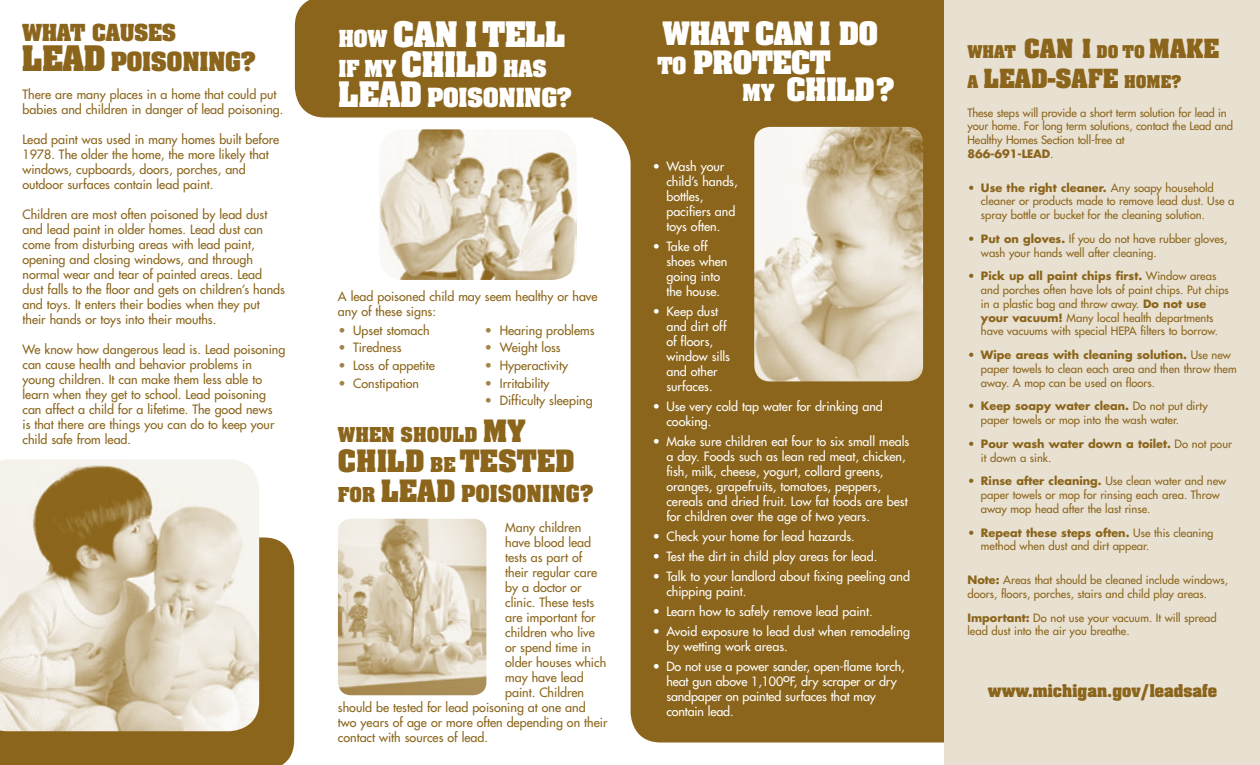
<style>
.page{position:relative;width:1260px;height:765px;background:#fff}
.page>*{position:absolute;margin:0;border:0;box-sizing:border-box;transform-origin:0 0}
.t1{font:700 30px "Aachen";letter-spacing:-.02em;color:#fff}
.t2{font:700 27.5px/28.8px "Aachen";letter-spacing:-.02em;color:#fff}
.t3{font:700 26.25px "Aachen";color:#8b651b}
.t4{font:700 22.5px "Aachen";color:#8b651b}
.t5{font:700 22.5px "Aachen";letter-spacing:-.02em;color:#8b651b}
.t6{font:700 22.5px "Aachen";letter-spacing:-.02em;color:#fff}
.t7{font:700 20px "Aachen";letter-spacing:-.01em;color:#8b651b}
.t8{font:700 20px "Aachen";letter-spacing:-.02em;color:#fff}
.t9{font:700 17.5px "Aachen";color:#8b651b}
.t10{font:700 15px "Aachen";color:#8b651b}
.body__text{font:12.5px/15px "Futura";color:#8b651b}
.body__text-2{font:12.5px/15px "Futura";color:#fff}
.body__text-3{font:11.25px/13.8px "Futura";color:#8b651b}
.body__text-4{font:700 11.25px/13.8px "Futura";color:#8b651b}
.s1{font-size:30px}
.s2{font-size:20px}
.s3{color:#a28449}
.s4{font-size:26.25px}
.s5{font-size:17.5px}
.s6{font-size:22.5px}
.s7{font-size:15px}
.s8{font-weight:400}
.s9{font-weight:700}
</style>
<div class="page">
<div style="left:593px;top:98px;width:74px;height:71px;background:#8b651b"></div>
<div style="left:526px;top:116px;width:105px;height:106px;background:#fff;border-radius:50%"></div>
<div style="left:631px;top:0;width:314px;height:742px;background:#8b651b"></div>
<div style="left:295px;top:0;width:410px;height:118px;background:#8b651b"></div>
<div style="left:0;top:538px;width:294px;height:227px;background:#8b651b"></div>
<img style="left:0;top:459px;width:259px;height:272px">
<img style="left:338px;top:519px;width:148px;height:176px">
<img style="left:754px;top:127px;width:169px;height:254px">
<img style="left:379px;top:129px;width:198px;height:151px">
<div style="left:945px;top:0;width:315px;height:765px;background:#e8e0d1"></div>
<p class="t7" style="left:22px;top:18px;width:155px">WHAT CAUSES</p>
<p class="t5" style="left:22px;top:45px;width:235px"><span class="s1">LEAD</span> POISONING?</p>
<p class="body__text" style="left:22px;top:87px;width:262px">There are many places in a home that could put babies and children in danger of lead poisoning.</p>
<p class="body__text" style="left:22px;top:132px;width:258px">Lead paint was used in many homes built before 1978. The older the home, the more likely that windows, cupboards, doors, porches, and outdoor surfaces contain lead paint.</p>
<p class="body__text" style="left:22px;top:207px;width:264px">Children are most often poisoned by lead dust and lead paint in older homes. Lead dust can come from disturbing areas with lead paint, opening and closing windows, and through normal wear and tear of painted areas. Lead dust falls to the floor and gets on children’s hands and toys. It enters their bodies when they put their hands or toys into their mouths.</p>
<p class="body__text" style="left:22px;top:342px;width:264px">We know how dangerous lead is. Lead poisoning can cause health and behavior problems in young children. It can make them less able to learn when they get to school. Lead poisoning can affect a child for a lifetime. The good news<br>is that there are things you can do to keep your child safe from lead.</p>
<p class="t1" style="left:339px;top:13px;width:228px"><span class="s2">HOW</span> CAN I TELL</p>
<p class="t8" style="left:339px;top:54px;width:210px">IF MY <span class="s1">CHILD</span> HAS</p>
<p class="t6" style="left:339px;top:81px;width:235px"><span class="s1">LEAD</span> POISONING?</p>
<p class="body__text" style="left:338px;top:289px;width:261px">A lead poisoned child may seem healthy or have any of these signs:</p>
<p class="body__text" style="left:339px;top:323px;width:93px"><span class="s3">•</span> Upset stomach</p>
<p class="body__text" style="left:485px;top:323px;width:111px"><span class="s3">•</span> Hearing problems</p>
<p class="body__text" style="left:339px;top:340px;width:65px"><span class="s3">•</span> Tiredness</p>
<p class="body__text" style="left:485px;top:340px;width:77px"><span class="s3">•</span> Weight loss</p>
<p class="body__text" style="left:339px;top:358px;width:98px"><span class="s3">•</span> Loss of appetite</p>
<p class="body__text" style="left:485px;top:358px;width:85px"><span class="s3">•</span> Hyperactivity</p>
<p class="body__text" style="left:339px;top:376px;width:82px"><span class="s3">•</span> Constipation</p>
<p class="body__text" style="left:485px;top:376px;width:66px"><span class="s3">•</span> Irritability</p>
<p class="body__text" style="left:485px;top:393px;width:109px"><span class="s3">•</span> Difficulty sleeping</p>
<p class="t9" style="left:338px;top:422px;width:190px">WHEN SHOULD <span class="s4">MY</span></p>
<p class="t3" style="left:338px;top:442px;width:238px">CHILD <span class="s5">BE</span> TESTED</p>
<p class="t7" style="left:338px;top:479px;width:257px"><span class="s5">FOR</span> <span class="s4">LEAD</span> POISONING?</p>
<p class="body__text" style="left:505px;top:520px;width:78px">Many children</p>
<p class="body__text" style="left:505px;top:535px;width:88px">have blood lead</p>
<p class="body__text" style="left:505px;top:550px;width:79px">tests as part of</p>
<p class="body__text" style="left:505px;top:565px;width:94px">their regular care</p>
<p class="body__text" style="left:505px;top:580px;width:78px">by a doctor or</p>
<p class="body__text" style="left:505px;top:595px;width:91px">clinic. These tests</p>
<p class="body__text" style="left:505px;top:610px;width:92px">are important for</p>
<p class="body__text" style="left:505px;top:625px;width:91px">children who live</p>
<p class="body__text" style="left:505px;top:640px;width:87px">or spend time in</p>
<p class="body__text" style="left:505px;top:655px;width:103px">older houses which</p>
<p class="body__text" style="left:505px;top:670px;width:80px">may have lead</p>
<p class="body__text" style="left:505px;top:685px;width:80px">paint. Children</p>
<p class="body__text" style="left:338px;top:700px;width:249px">should be tested for lead poisoning at one and</p>
<p class="body__text" style="left:338px;top:715px;width:271px">two years of age or more often depending on their</p>
<p class="body__text" style="left:338px;top:730px;width:152px">contact with sources of lead.</p>
<p class="t2" style="left:657px;top:18px;width:222px">WHAT CAN I DO<br><span class="s2">TO</span> PROTECT</p>
<p class="t2" style="left:742px;top:75px;width:154px"><span class="s2">MY</span> CHILD?</p>
<p class="body__text-2" style="left:666px;top:159px;width:73px;text-indent:-13px">• Wash your child’s hands, bottles, pacifiers and toys often.</p>
<p class="body__text-2" style="left:666px;top:239px;width:63px;text-indent:-13px">• Take off shoes when going into the house.</p>
<p class="body__text-2" style="left:666px;top:304px;width:65px;text-indent:-13px">• Keep dust and dirt off of floors, window sills and other surfaces.</p>
<p class="body__text-2" style="left:666px;top:399px;width:218px;text-indent:-13px">• Use very cold tap water for drinking and cooking.</p>
<p class="body__text-2" style="left:666px;top:434px;width:244px;text-indent:-13px">• Make sure children eat four to six small meals a day. Foods such as lean red meat, chicken, fish, milk, cheese, yogurt, collard greens, oranges, grapefruits, tomatoes, peppers, cereals and dried fruit. Low fat foods are best for children over the age of two years.</p>
<p class="body__text-2" style="left:653px;top:529px;width:203px">• Check your home for lead hazards.</p>
<p class="body__text-2" style="left:653px;top:549px;width:226px">• Test the dirt in child play areas for lead.</p>
<p class="body__text-2" style="left:666px;top:569px;width:245px;text-indent:-13px">• Talk to your landlord about fixing peeling and chipping paint.</p>
<p class="body__text-2" style="left:653px;top:604px;width:221px">• Learn how to safely remove lead paint.</p>
<p class="body__text-2" style="left:666px;top:624px;width:245px;text-indent:-13px">• Avoid exposure to lead dust when remodeling by wetting work areas.</p>
<p class="body__text-2" style="left:666px;top:659px;width:240px;text-indent:-13px">• Do not use a power sander, open-flame torch, heat gun above 1,100oF, dry scraper or dry sandpaper on painted surfaces that may contain lead.</p>
<p class="t10" style="left:967px;top:41px;width:253px">WHAT <span class="s6">CAN I</span> DO TO <span class="s6">MAKE</span></p>
<p class="t4" style="left:967px;top:63px;width:216px"><span class="s7">A</span> LEAD-SAFE <span class="s7">HOME?</span></p>
<p class="body__text-3" style="left:967px;top:106px;width:267px">These steps will provide a short term solution for lead in your home. For long term solutions, contact the Lead and<br>Healthy Homes Section toll-free at</p>
<p class="body__text-4" style="left:967px;top:147px;width:88px">866-691-LEAD<span class="s8">.</span></p>
<p class="body__text-3" style="left:981px;top:181px;width:255px;text-indent:-13px"><span class="s9">• Use the right cleaner.</span> Any soapy household cleaner or products made to remove lead dust. Use a spray bottle or bucket for the cleaning solution.</p>
<p class="body__text-3" style="left:981px;top:232px;width:248px;text-indent:-13px"><span class="s9">• Put on gloves.</span> If you do not have rubber gloves, wash your hands well after cleaning.</p>
<p class="body__text-3" style="left:981px;top:269px;width:249px;text-indent:-13px"><span class="s9">• Pick up all paint chips first.</span> Window areas and porches often have lots of paint chips. Put chips in a plastic bag and throw away. <span class="s9">Do not use your vacuum!</span> Many local health departments have vacuums with special HEPA filters to borrow.</p>
<p class="body__text-3" style="left:981px;top:348px;width:257px;text-indent:-13px"><span class="s9">• Wipe areas with cleaning solution.</span> Use new paper towels to clean each area and then throw them away. A mop can be used on floors.</p>
<p class="body__text-3" style="left:981px;top:399px;width:228px;text-indent:-13px"><span class="s9">• Keep soapy water clean.</span> Do not put dirty paper towels or mop into the wash water.</p>
<p class="body__text-4" style="left:981px;top:437px;width:253px;text-indent:-13px">• Pour wash water down a toilet. <span class="s8">Do not pour it down a sink.</span></p>
<p class="body__text-3" style="left:981px;top:474px;width:247px;text-indent:-13px"><span class="s9">• Rinse after cleaning.</span> Use clean water and new paper towels or mop for rinsing each area. Throw away mop head after the last rinse.</p>
<p class="body__text-3" style="left:981px;top:526px;width:234px;text-indent:-13px"><span class="s9">• Repeat these steps often.</span> Use this cleaning method when dust and dirt appear.</p>
<p class="body__text-3" style="left:967px;top:573px;width:262px"><span class="s9">Note:</span> Areas that should be cleaned include windows, doors, floors, porches, stairs and child play areas.</p>
<p class="body__text-3" style="left:967px;top:611px;width:251px"><span class="s9">Important:</span> Do not use your vacuum. It will spread lead dust into the air you breathe.</p>
<p class="t10" style="left:988px;top:680px;width:231px">www.michigan.gov/leadsafe</p>
</div>
